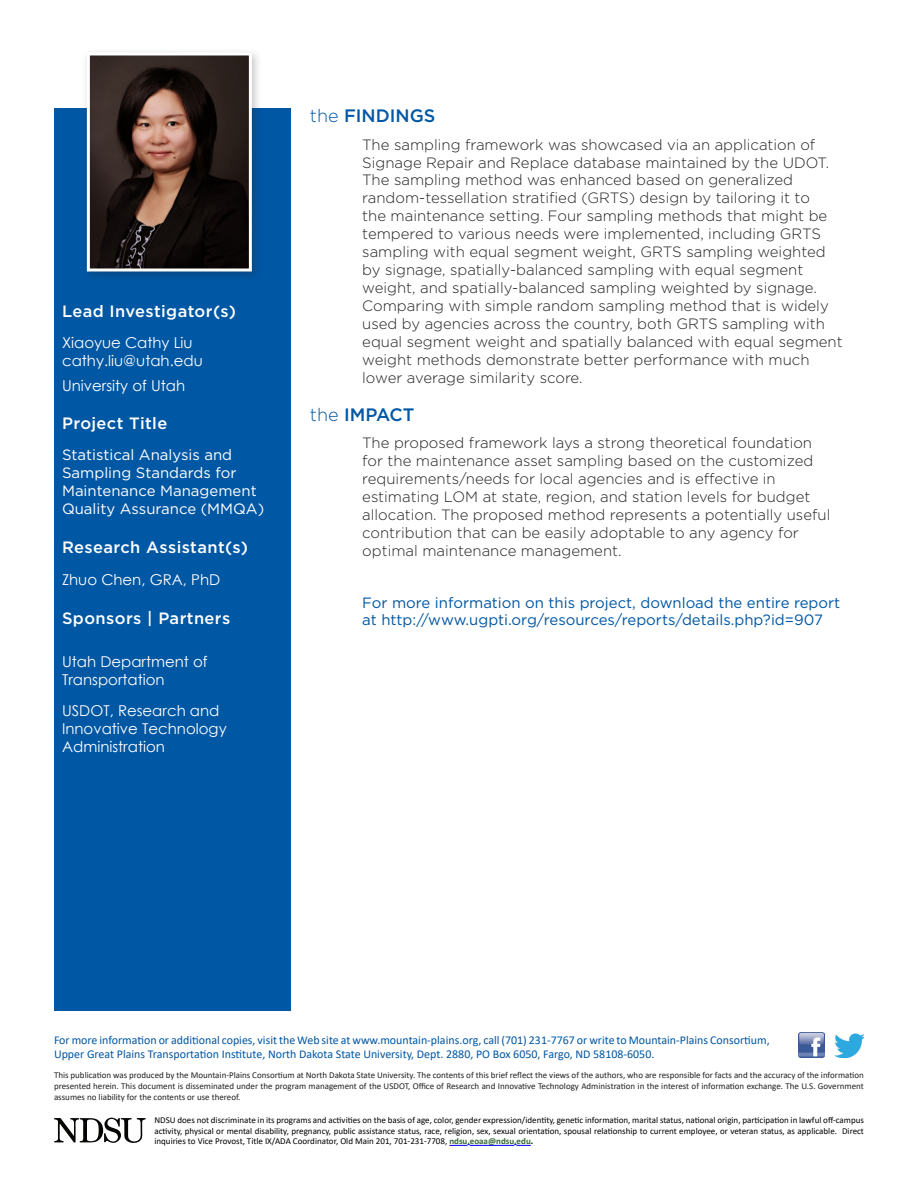
<style>
.page{position:relative;width:918px;height:1188px;background:#fff}
.page>*{position:absolute;margin:0;border:0;box-sizing:border-box;transform-origin:0 0}
.t1{font:500 18px "Gotham";color:#0057a4}
.t2{font:500 16.5px "Gotham";letter-spacing:.025em;color:#fff}
.t3{font:300 15px/18px "Gotham";color:#231f20}
.t4{font:15px/18px "Century Gothic";color:#fff}
.t5{font:15px/16.5px "Gotham";color:#0057a4}
.t6{font:15px/18px "Gotham";color:#fff}
.t7{font:12px/14.4px "Calibri";color:#0057a4}
.t8{font:9px/10.8px "Calibri";color:#000;text-align:justify}
.t9{font:9px/10.8px "Calibri";color:#231f20;text-align:justify}
.s1{font-weight:300}
.s2{font-weight:700;color:#363}
.s3{font-weight:700}
</style>
<div class="page">
<div style="left:54px;top:108px;width:236px;height:903px;background:#0057a4"></div>
<div style="left:81px;top:47px;width:182px;height:235px;background:#231f20;opacity:.25"></div>
<img style="left:91px;top:57px;width:157px;height:210px">
<div style="left:87px;top:53px;width:165px;height:218px;border:3px solid #fff"></div>
<img style="left:798px;top:1032px;width:26px;height:26px">
<img style="left:834px;top:1033px;width:30px;height:25px">
<svg style="left:449px;top:1144px;width:21px;height:2px"></svg>
<hr style="left:470px;top:1145px;width:44px;height:1px;background:#00f">
<svg style="left:514px;top:1144px;width:17px;height:2px"></svg>
<svg style="left:54px;top:1118px;width:92px;height:25px"></svg>
<h1 class="t2" style="left:62px;top:300px;width:175px">Lead Investigator(s)</h1>
<p class="t4" style="left:62px;top:334px;width:132px">Xiaoyue Cathy Liu</p>
<p class="t4" style="left:62px;top:352px;width:142px">cathy.liu@utah.edu</p>
<p class="t4" style="left:62px;top:376px;width:125px">University of Utah</p>
<h1 class="t2" style="left:62px;top:412px;width:107px">Project Title</h1>
<p class="t6" style="left:62px;top:446px;width:204px">Statistical Analysis and<br>Sampling Standards for<br>Maintenance Management<br>Quality Assurance (MMQA)</p>
<h1 class="t2" style="left:62px;top:537px;width:188px">Research Assistant(s)</h1>
<p class="t4" style="left:62px;top:570px;width:160px">Zhuo Chen, GRA, PhD</p>
<h1 class="t2" style="left:62px;top:608px;width:170px">Sponsors | Partners</h1>
<p class="t4" style="left:62px;top:652px;width:147px">Utah Department of<br>Transportation</p>
<p class="t4" style="left:62px;top:702px;width:166px">USDOT, Research and<br>Innovative Technology<br>Administration</p>
<h1 class="t1" style="left:310px;top:104px;width:127px"><span class="s1">the</span> FINDINGS</h1>
<p class="t3" style="left:362px;top:135px;width:482px">The sampling framework was showcased via an application of Signage Repair and Replace database maintained by the UDOT.<br>The sampling method was enhanced based on generalized random-tessellation stratified (GRTS) design by tailoring it to<br>the maintenance setting. Four sampling methods that might be tempered to various needs were implemented, including GRTS sampling with equal segment weight, GRTS sampling weighted by signage, spatially-balanced sampling with equal segment weight, and spatially-balanced sampling weighted by signage.<br>Comparing with simple random sampling method that is widely used by agencies across the country, both GRTS sampling with equal segment weight and spatially balanced with equal segment weight methods demonstrate better performance with much lower average similarity score.</p>
<h1 class="t1" style="left:310px;top:403px;width:106px"><span class="s1">the</span> IMPACT</h1>
<p class="t3" style="left:362px;top:433px;width:470px">The proposed framework lays a strong theoretical foundation for the maintenance asset sampling based on the customized requirements/needs for local agencies and is effective in estimating LOM at state, region, and station levels for budget allocation. The proposed method represents a potentially useful contribution that can be easily adoptable to any agency for optimal maintenance management.</p>
<p class="t5" style="left:362px;top:594px;width:479px">For more information on this project, download the entire report at http://www.ugpti.org/resources/reports/details.php?id=907</p>
<p class="t7" style="left:54px;top:1032px;width:717px">For more information or additional copies, visit the Web site at www.mountain-plains.org, call (701) 231-7767 or write to Mountain-Plains Consortium,<br>Upper Great Plains Transportation Institute, North Dakota State University, Dept. 2880, PO Box 6050, Fargo, ND 58108-6050.</p>
<p class="t9" style="left:54px;top:1070px;width:811px">This publication was produced by the Mountain-Plains Consortium at North Dakota State University. The contents of this brief reflect the views of the authors, who are responsible for facts and the accuracy of the information presented herein. This document is disseminated under the program management of the USDOT, Office of Research and Innovative Technology Administration in the interest of information exchange. The U.S. Government assumes no liability for the contents or use thereof.</p>
<p class="t8" style="left:154px;top:1114px;width:711px">NDSU does not discriminate in its programs and activities on the basis of age, color, gender expression/identity, genetic information, marital status, national origin, participation in lawful off-campus activity, physical or mental disability, pregnancy, public assistance status, race, religion, sex, sexual orientation, spousal relationship to current employee, or veteran status, as applicable. Direct inquiries to Vice Provost, Title IX/ADA Coordinator, Old Main 201, 701-231-7708, <span class="s2">ndsu.eoaa@ndsu.edu</span><span class="s3">.</span></p>
</div>
